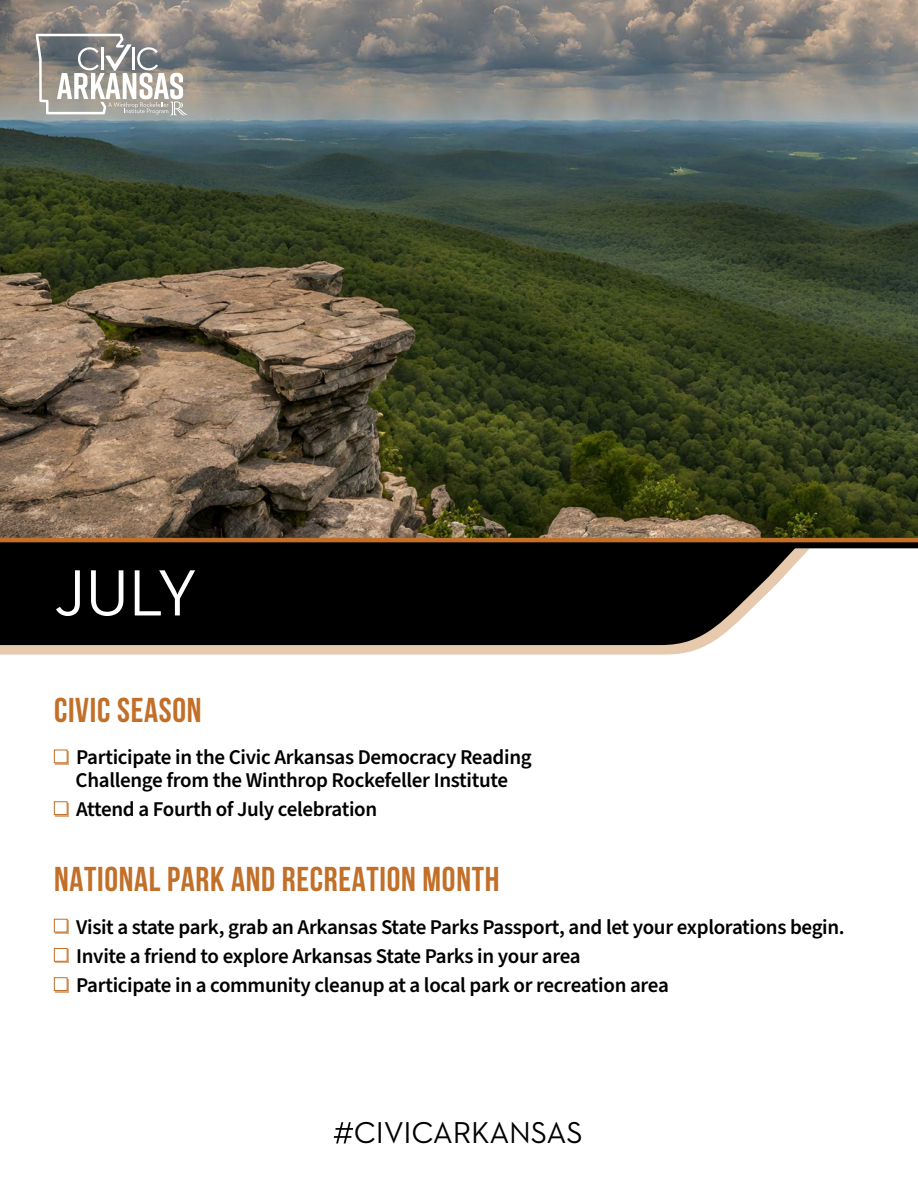
<style>
.page{position:relative;width:918px;height:1188px;background:#fff}
.page>*{position:absolute;margin:0;border:0;box-sizing:border-box;transform-origin:0 0}
.t1{font:66.45px "Neutraface 2 Text";color:#fff}
.Month_title{font:700 34.5px "Bebas Neue";letter-spacing:.02em;color:#c16f29}
.t2{font:30.75px "Neutraface 2 Text";letter-spacing:-.01em;color:#000}
.Bullet_lIst{font:600 21px/22.5px "Source Sans Pro";letter-spacing:-.015em;color:#000}
.s1{font-weight:300;font-size:51px}
</style>
<div class="page">
<svg style="left:0;top:548px;width:841px;height:107px;fill:#e7c9ad"></svg>
<svg style="left:0;top:548px;width:832px;height:97px;background:#191818"></svg>
<img style="left:0;top:0;width:918px;height:538px">
<div style="left:56px;top:751px;width:13px;height:13px;background:#cb884e"></div>
<div style="left:54px;top:750px;width:13px;height:13px;background:#fff;border:1px solid #c16f29"></div>
<div style="left:56px;top:803px;width:13px;height:13px;background:#cb884e"></div>
<div style="left:54px;top:801px;width:13px;height:14px;background:#fff;border:1px solid #c16f29"></div>
<div style="left:56px;top:920px;width:13px;height:14px;background:#cc8a51"></div>
<div style="left:54px;top:919px;width:13px;height:13px;background:#fff;border:1px solid #c16f29"></div>
<div style="left:56px;top:950px;width:13px;height:13px;background:#cb884e"></div>
<div style="left:54px;top:948px;width:13px;height:14px;background:#fff;border:1px solid #c16f29"></div>
<div style="left:56px;top:979px;width:13px;height:13px;background:#cb884e"></div>
<div style="left:54px;top:977px;width:13px;height:14px;background:#fff;border:1px solid #c16f29"></div>
<svg style="left:36px;top:34px;width:152px;height:81px"></svg>
<svg style="left:0;top:542px;width:918px;height:6px;background:#0a0602"></svg>
<hr style="left:0;top:538px;width:918px;height:4px;background:#c16f29">
<p class="t1" style="left:54px;top:551px;width:145px">JULY</p>
<p class="Month_title" style="left:54px;top:691px;width:149px">CIVIC SEASON</p>
<p class="Bullet_lIst" style="left:76px;top:747px;width:458px">Participate in the Civic Arkansas Democracy Reading<br>Challenge from the Winthrop Rockefeller Institute</p>
<p class="Bullet_lIst" style="left:76px;top:799px;width:303px">Attend a Fourth of July celebration</p>
<p class="Month_title" style="left:54px;top:860px;width:447px">NATIONAL PARK AND RECREATION MONTH</p>
<p class="Bullet_lIst" style="left:76px;top:916px;width:770px">Visit a state park, grab an Arkansas State Parks Passport, and let your explorations begin.</p>
<p class="Bullet_lIst" style="left:76px;top:945px;width:506px">Invite a friend to explore Arkansas State Parks in your area</p>
<p class="Bullet_lIst" style="left:76px;top:975px;width:594px">Participate in a community cleanup at a local park or recreation area</p>
<h3 class="t2" style="left:332px;top:1114px;width:252px"><span class="s1">#</span>CIVICARKANSAS</h3>
</div>
